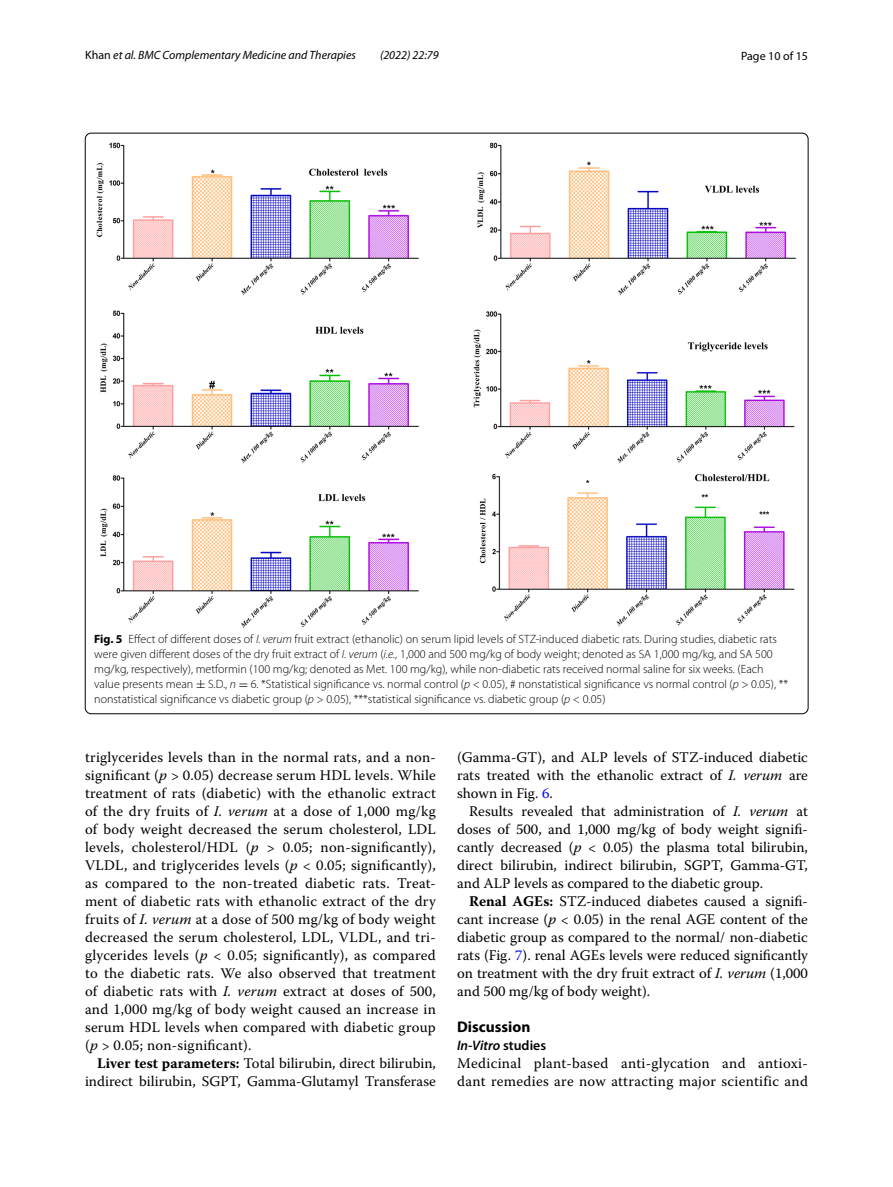
<style>
.page{position:relative;width:893px;height:1187px;background:#fff}
.page>*{position:absolute;margin:0;border:0;box-sizing:border-box;transform-origin:0 0}
.t1{font:700 15.45px "Myriad Pro";color:#000}
.t2{font:14.7px/18px "Warnock Pro";letter-spacing:.005em;color:#000;text-align:justify}
.t3{font:italic 600 13.8px "Myriad Pro";color:#000}
.t4{font:300 12px/15px "Myriad Pro";color:#000}
.t5{font:italic 12px "Myriad Pro";color:#000}
.t6{font:12px "Myriad Pro";color:#000}
.s1{font-style:normal}
.s2{font-weight:700}
.s3{font-style:italic}
.s4{font-family:"MTSY";font-weight:400}
.s5{color:#00f}
</style>
<div class="page">
<img style="left:96px;top:142px;width:700px;height:486px">
<p class="t5" style="left:85px;top:48px;width:272px"><span class="s1">Khan</span> et al. BMC Complementary Medicine and Therapies</p>
<p class="t5" style="left:380px;top:48px;width:60px">(2022) 22:79</p>
<p class="t6" style="left:741px;top:48px;width:68px">Page 10 of 15</p>
<p class="t4" style="left:94px;top:632px;width:695px"><span class="s2">Fig. 5</span> Effect of different doses of <span class="s3">I. verum</span> fruit extract (ethanolic) on serum lipid levels of STZ-induced diabetic rats. During studies, diabetic rats were given different doses of the dry fruit extract of <span class="s3">I. verum</span> (<span class="s3">i.e.,</span> 1,000 and 500 mg/kg of body weight; denoted as SA 1,000 mg/kg, and SA 500 mg/kg, respectively), metformin (100 mg/kg; denoted as Met. 100 mg/kg), while non-diabetic rats received normal saline for six weeks. (Each value presents mean <span class="s4">±</span> S.D., <span class="s3">n</span> <span class="s4">=</span> 6. *Statistical significance vs. normal control (<span class="s3">p</span> &lt; 0.05), # nonstatistical significance vs normal control (<span class="s3">p</span> &gt; 0.05), ** nonstatistical significance vs diabetic group (<span class="s3">p</span> &gt; 0.05), ***statistical significance vs. diabetic group (<span class="s3">p</span> &lt; 0.05)</p>
<p class="t2" style="left:85px;top:747px;width:352px">triglycerides levels than in the normal rats, and a non&shy;significant (<span class="s3">p</span> &gt; 0.05) decrease serum HDL levels. While treatment of rats (diabetic) with the ethanolic extract of the dry fruits of <span class="s3">I. verum</span> at a dose of 1,000 mg/kg of body weight decreased the serum cholesterol, LDL levels, cholesterol/HDL (<span class="s3">p</span> &gt; 0.05; non-significantly), VLDL, and triglycerides levels (<span class="s3">p</span> &lt; 0.05; significantly), as compared to the non-treated diabetic rats. Treat&shy;ment of diabetic rats with ethanolic extract of the dry fruits of <span class="s3">I. verum</span> at a dose of 500 mg/kg of body weight decreased the serum cholesterol, LDL, VLDL, and tri&shy;glycerides levels (<span class="s3">p</span> &lt; 0.05; significantly), as compared to the diabetic rats. We also observed that treatment of diabetic rats with <span class="s3">I. verum</span> extract at doses of 500, and 1,000 mg/kg of body weight caused an increase in serum HDL levels when compared with diabetic group (<span class="s3">p</span> &gt; 0.05; non-significant).</p>
<p class="t2" style="left:85px;top:1053px;width:352px;text-align:right"><span class="s2">Liver test parameters:</span> Total bilirubin, direct bilirubin, indirect bilirubin, SGPT, Gamma-Glutamyl Transferase</p>
<p class="t2" style="left:457px;top:747px;width:352px">(Gamma-GT), and ALP levels of STZ-induced diabetic rats treated with the ethanolic extract of <span class="s3">I. verum</span> are shown in Fig. <span class="s5">6</span>.</p>
<p class="t2" style="left:457px;top:801px;width:352px;text-indent:12px">Results revealed that administration of <span class="s3">I. verum</span> at doses of 500, and 1,000 mg/kg of body weight signifi&shy;cantly decreased (<span class="s3">p</span> &lt; 0.05) the plasma total bilirubin, direct bilirubin, indirect bilirubin, SGPT, Gamma-GT, and ALP levels as compared to the diabetic group.</p>
<p class="t2" style="left:457px;top:891px;width:352px;text-indent:12px"><span class="s2">Renal AGEs:</span> STZ-induced diabetes caused a signifi&shy;cant increase (<span class="s3">p</span> &lt; 0.05) in the renal AGE content of the diabetic group as compared to the normal/ non-diabetic rats (Fig. <span class="s5">7</span>). renal AGEs levels were reduced significantly on treatment with the dry fruit extract of <span class="s3">I. verum</span> (1,000 and 500 mg/kg of body weight).</p>
<p class="t1" style="left:457px;top:1016px;width:75px">Discussion</p>
<p class="t3" style="left:457px;top:1036px;width:90px">In‑Vitro <span class="s1">studies</span></p>
<p class="t2" style="left:457px;top:1053px;width:352px">Medicinal plant-based anti-glycation and antioxi&shy;dant remedies are now attracting major scientific and</p>
</div>
